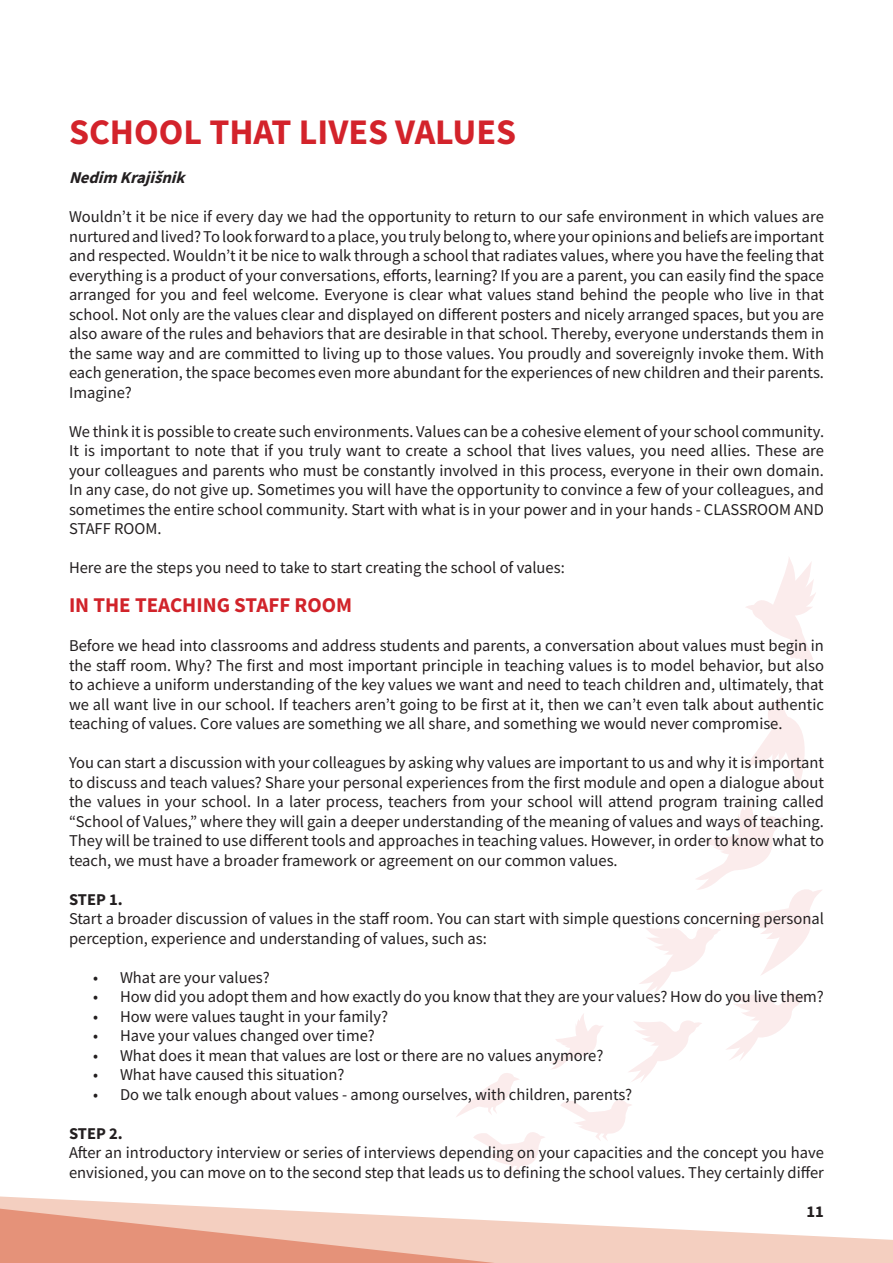
<style>
.page{position:relative;width:893px;height:1263px;background:#fff}
.page>*{position:absolute;margin:0;border:0;box-sizing:border-box;transform-origin:0 0}
.t1{font:700 36px "Source Sans Pro";color:#d3232b}
.t2{font:700 21px "Source Sans Pro";color:#d1232a}
.t3{font:16.5px/19.5px "Source Sans Pro";color:#231f20;text-align:justify}
.t4{font:700 16.5px "Source Sans Pro";color:#231f20}
.t5{font:italic 700 16.5px "Source Sans Pro";color:#231f20}
</style>
<div class="page">
<svg style="left:519px;top:1221px;width:374px;height:42px;fill:#f4cfc0"></svg>
<svg style="left:0;top:1196px;width:519px;height:67px"></svg>
<svg style="left:456px;top:1073px;width:63px;height:44px"></svg>
<svg style="left:551px;top:1014px;width:52px;height:55px"></svg>
<svg style="left:745px;top:695px;width:60px;height:93px"></svg>
<svg style="left:629px;top:797px;width:193px;height:285px"></svg>
<svg style="left:561px;top:1100px;width:70px;height:40px"></svg>
<svg style="left:746px;top:557px;width:70px;height:103px"></svg>
<svg style="left:473px;top:1132px;width:72px;height:40px"></svg>
<h1 class="t1" style="left:69px;top:108px;width:449px">SCHOOL THAT LIVES VALUES</h1>
<p class="t5" style="left:69px;top:166px;width:123px">Nedim Krajišnik</p>
<p class="t3" style="left:69px;top:207px;width:757px">Wouldn’t it be nice if every day we had the opportunity to return to our safe environment in which values are nurtured and lived? To look forward to a place, you truly belong to, where your opinions and beliefs are important and respected. Wouldn’t it be nice to walk through a school that radiates values, where you have the feeling that everything is a product of your conversations, efforts, learning? If you are a parent, you can easily find the space arranged for you and feel welcome. Everyone is clear what values stand behind the people who live in that school. Not only are the values clear and displayed on different posters and nicely arranged spaces, but you are also aware of the rules and behaviors that are desirable in that school. Thereby, everyone understands them in the same way and are committed to living up to those values. You proudly and sovereignly invoke them. With each generation, the space becomes even more abundant for the experiences of new children and their parents.<br>Imagine?</p>
<p class="t3" style="left:69px;top:421px;width:757px">We think it is possible to create such environments. Values can be a cohesive element of your school community.<br>It is important to note that if you truly want to create a school that lives values, you need allies. These are your colleagues and parents who must be constantly involved in this process, everyone in their own domain.<br>In any case, do not give up. Sometimes you will have the opportunity to convince a few of your colleagues, and sometimes the entire school community. Start with what is in your power and in your hands - CLASSROOM AND STAFF ROOM.</p>
<p class="t3" style="left:69px;top:558px;width:497px">Here are the steps you need to take to start creating the school of values:</p>
<p class="t2" style="left:69px;top:591px;width:285px">IN THE TEACHING STAFF ROOM</p>
<p class="t3" style="left:69px;top:636px;width:756px">Before we head into classrooms and address students and parents, a conversation about values must begin in the staff room. Why? The first and most important principle in teaching values is to model behavior, but also to achieve a uniform understanding of the key values we want and need to teach children and, ultimately, that we all want live in our school. If teachers aren’t going to be first at it, then we can’t even talk about authentic teaching of values. Core values are something we all share, and something we would never compromise.</p>
<p class="t3" style="left:69px;top:753px;width:756px">You can start a discussion with your colleagues by asking why values are important to us and why it is important to discuss and teach values? Share your personal experiences from the first module and open a dialogue about the values in your school. In a later process, teachers from your school will attend program training called “School of Values,” where they will gain a deeper understanding of the meaning of values and ways of teaching.<br>They will be trained to use different tools and approaches in teaching values. However, in order to know what to teach, we must have a broader framework or agreement on our common values.</p>
<p class="t4" style="left:69px;top:888px;width:55px">STEP 1.</p>
<p class="t3" style="left:69px;top:909px;width:756px">Start a broader discussion of values in the staff room. You can start with simple questions concerning personal perception, experience and understanding of values, such as:</p>
<p class="t3" style="left:93px;top:967px;width:178px">• What are your values?</p>
<p class="t3" style="left:93px;top:987px;width:732px">• How did you adopt them and how exactly do you know that they are your values? How do you live them?</p>
<p class="t3" style="left:93px;top:1006px;width:297px">• How were values taught in your family?</p>
<p class="t3" style="left:93px;top:1026px;width:283px">• Have your values changed over time?</p>
<p class="t3" style="left:93px;top:1045px;width:512px">• What does it mean that values are lost or there are no values anymore?</p>
<p class="t3" style="left:93px;top:1065px;width:253px">• What have caused this situation?</p>
<p class="t3" style="left:93px;top:1084px;width:541px">• Do we talk enough about values - among ourselves, with children, parents?</p>
<p class="t4" style="left:69px;top:1122px;width:55px">STEP 2.</p>
<p class="t3" style="left:69px;top:1143px;width:756px">After an introductory interview or series of interviews depending on your capacities and the concept you have envisioned, you can move on to the second step that leads us to defining the school values. They certainly differ</p>
<p class="t4" style="left:806px;top:1200px;width:19px">11</p>
</div>
